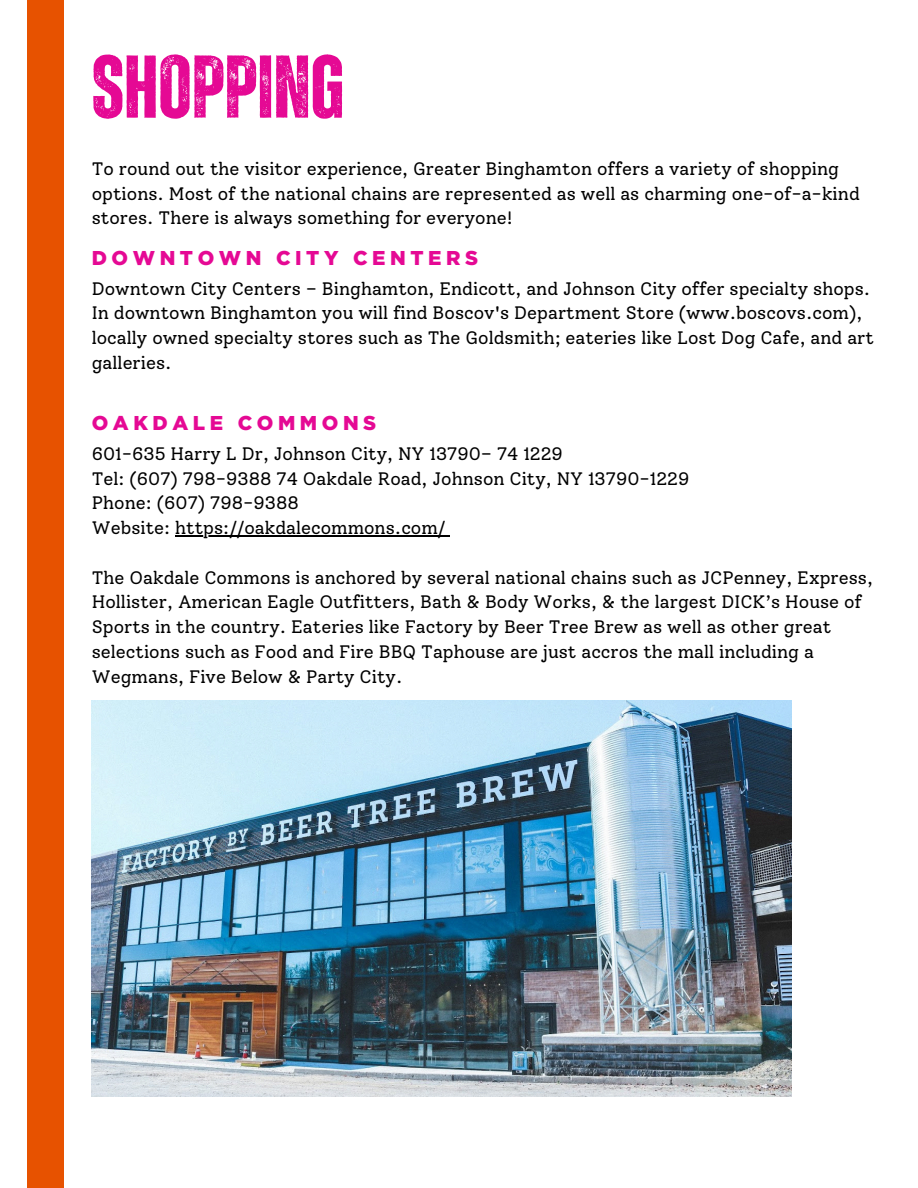
<style>
.page{position:relative;width:918px;height:1188px;background:#fff}
.page>*{position:absolute;margin:0;border:0;box-sizing:border-box;transform-origin:0 0}
.t1{font:700 88.95px "Zuume Rough";color:#e50994}
.t2{font:900 19.95px "Gotham";letter-spacing:.225em;color:#e50994}
.t3{font:18px/24.8px "Solway";color:#000}
</style>
<div class="page">
<div style="left:27px;top:0;width:37px;height:1188px;background:#e75200"></div>
<hr style="left:175px;top:535px;width:270px;height:1px;background:#000">
<img style="left:92px;top:700px;width:700px;height:396px">
<p class="t1" style="left:92px;top:47px;width:254px">SHOPPING</p>
<p class="t3" style="left:92px;top:156px;width:770px">To round out the visitor experience, Greater Binghamton offers a variety of shopping options. Most of the national chains are represented as well as charming one-of-a-kind stores. There is always something for everyone!</p>
<p class="t2" style="left:92px;top:249px;width:388px">DOWNTOWN CITY CENTERS</p>
<p class="t3" style="left:92px;top:276px;width:784px">Downtown City Centers – Binghamton, Endicott, and Johnson City offer specialty shops.<br>In downtown Binghamton you will find Boscov's Department Store (www.boscovs.com), locally owned specialty stores such as The Goldsmith; eateries like Lost Dog Cafe, and art galleries.</p>
<p class="t2" style="left:92px;top:414px;width:286px">OAKDALE COMMONS</p>
<h1 class="t3" style="left:92px;top:441px;width:473px">601-635 Harry L Dr, Johnson City, NY 13790– 74 1229</h1>
<p class="t3" style="left:92px;top:466px;width:599px">Tel: (607) 798-9388 74 Oakdale Road, Johnson City, NY 13790-1229</p>
<h2 class="t3" style="left:92px;top:491px;width:209px">Phone: (607) 798-9388</h2>
<p class="t3" style="left:92px;top:515px;width:355px">Website: https://oakdalecommons.com/</p>
<h2 class="t3" style="left:92px;top:565px;width:783px">The Oakdale Commons is anchored by several national chains such as JCPenney, Express,<br>Hollister, American Eagle Outfitters, Bath &amp; Body Works, &amp; the largest DICK’s House of</h2>
<p class="t3" style="left:92px;top:614px;width:741px">Sports in the country. Eateries like Factory by Beer Tree Brew as well as other great selections such as Food and Fire BBQ Taphouse are just accros the mall including a<br>Wegmans, Five Below &amp; Party City.</p>
</div>
